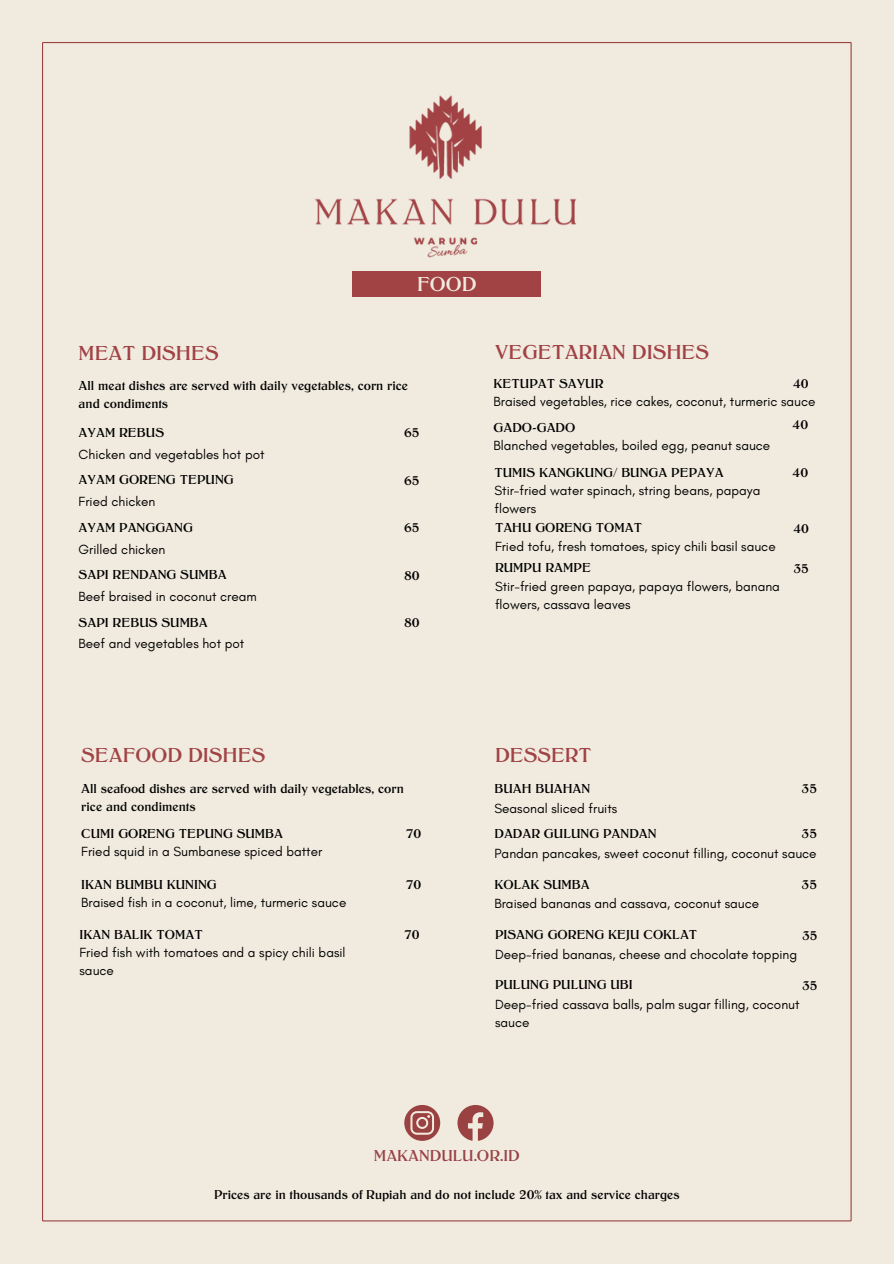
<style>
.page{position:relative;width:894px;height:1264px;background:#fff}
.page>*{position:absolute;margin:0;border:0;box-sizing:border-box;transform-origin:0 0}
.t1{font:700 21px "Trieste SB";color:#a14245}
.t2{font:700 21px "Trieste SB";color:#f1ebdf}
.t3{font:700 16.35px "Trieste SB";color:#994248}
.t4{font:13.5px/18px "Glacial Indifference";color:#000}
.t5{font:700 13.5px/18px "Trieste SB";color:#000}
.t6{font:700 13.35px "Trieste SB";color:#000}
</style>
<div class="page">
<div style="left:0;top:0;width:893px;height:1263px;background:#f1ebdf"></div>
<hr style="left:42px;top:43px;width:1px;height:1177px;background:#9a4241">
<hr style="left:43px;top:42px;width:807px;height:1px;background:#9a4241">
<hr style="left:850px;top:43px;width:1px;height:1177px;background:#9a4241">
<hr style="left:43px;top:1220px;width:807px;height:1px;background:#9a4241">
<img style="left:315px;top:95px;width:262px;height:163px">
<div style="left:352px;top:271px;width:189px;height:26px;background:#a14245"></div>
<svg style="left:404px;top:1105px;width:36px;height:35px"></svg>
<svg style="left:457px;top:1105px;width:36px;height:35px"></svg>
<h1 class="t2" style="left:417px;top:273px;width:61px">FOOD</h1>
<h1 class="t1" style="left:79px;top:342px;width:142px">MEAT DISHES</h1>
<h1 class="t1" style="left:495px;top:341px;width:216px">VEGETARIAN DISHES</h1>
<p class="t5" style="left:79px;top:377px;width:331px">All meat dishes are served with daily vegetables, corn rice and condiments</p>
<p class="t5" style="left:79px;top:424px;width:87px">AYAM REBUS</p>
<p class="t5" style="left:404px;top:424px;width:17px">65</p>
<p class="t4" style="left:79px;top:445px;width:187px">Chicken and vegetables hot pot</p>
<p class="t5" style="left:79px;top:472px;width:157px">AYAM GORENG TEPUNG</p>
<p class="t5" style="left:404px;top:472px;width:17px">65</p>
<p class="t4" style="left:79px;top:492px;width:78px">Fried chicken</p>
<p class="t5" style="left:79px;top:519px;width:116px">AYAM PANGGANG</p>
<p class="t5" style="left:404px;top:519px;width:17px">65</p>
<p class="t4" style="left:79px;top:540px;width:88px">Grilled chicken</p>
<p class="t5" style="left:79px;top:566px;width:149px">SAPI RENDANG SUMBA</p>
<p class="t5" style="left:404px;top:567px;width:17px">80</p>
<p class="t4" style="left:79px;top:587px;width:180px">Beef braised in coconut cream</p>
<p class="t5" style="left:79px;top:614px;width:131px">SAPI REBUS SUMBA</p>
<p class="t5" style="left:404px;top:614px;width:17px">80</p>
<p class="t4" style="left:79px;top:634px;width:167px">Beef and vegetables hot pot</p>
<p class="t5" style="left:493px;top:375px;width:111px">KETUPAT SAYUR</p>
<p class="t5" style="left:792px;top:376px;width:17px">40</p>
<p class="t4" style="left:493px;top:393px;width:323px">Braised vegetables, rice cakes, coconut, turmeric sauce</p>
<p class="t5" style="left:493px;top:419px;width:83px">GADO-GADO</p>
<p class="t5" style="left:792px;top:416px;width:17px">40</p>
<p class="t4" style="left:493px;top:436px;width:278px">Blanched vegetables, boiled egg, peanut sauce</p>
<p class="t5" style="left:494px;top:464px;width:230px">TUMIS KANGKUNG/ BUNGA PEPAYA</p>
<p class="t5" style="left:792px;top:464px;width:17px">40</p>
<p class="t4" style="left:494px;top:481px;width:267px">Stir-fried water spinach, string beans, papaya flowers</p>
<p class="t5" style="left:495px;top:519px;width:148px">TAHU GORENG TOMAT</p>
<p class="t5" style="left:793px;top:520px;width:17px">40</p>
<p class="t4" style="left:495px;top:537px;width:282px">Fried tofu, fresh tomatoes, spicy chili basil sauce</p>
<p class="t5" style="left:495px;top:559px;width:97px">RUMPU RAMPE</p>
<p class="t5" style="left:793px;top:560px;width:17px">35</p>
<p class="t4" style="left:495px;top:577px;width:286px">Stir-fried green papaya, papaya flowers, banana flowers, cassava leaves</p>
<h1 class="t1" style="left:81px;top:744px;width:186px">SEAFOOD DISHES</h1>
<h1 class="t1" style="left:495px;top:744px;width:98px">DESSERT</h1>
<p class="t5" style="left:81px;top:780px;width:324px">All seafood dishes are served with daily vegetables, corn rice and condiments</p>
<p class="t5" style="left:81px;top:825px;width:203px">CUMI GORENG TEPUNG SUMBA</p>
<p class="t5" style="left:406px;top:825px;width:17px">70</p>
<p class="t4" style="left:81px;top:842px;width:242px">Fried squid in a Sumbanese spiced batter</p>
<p class="t5" style="left:81px;top:876px;width:137px">IKAN BUMBU KUNING</p>
<p class="t5" style="left:406px;top:876px;width:17px">70</p>
<p class="t4" style="left:81px;top:893px;width:266px">Braised fish in a coconut, lime, turmeric sauce</p>
<p class="t5" style="left:79px;top:926px;width:125px">IKAN BALIK TOMAT</p>
<p class="t5" style="left:404px;top:926px;width:17px">70</p>
<p class="t4" style="left:79px;top:943px;width:267px">Fried fish with tomatoes and a spicy chili basil sauce</p>
<p class="t5" style="left:494px;top:780px;width:97px">BUAH BUAHAN</p>
<p class="t5" style="left:801px;top:780px;width:17px">35</p>
<p class="t4" style="left:494px;top:799px;width:124px">Seasonal sliced fruits</p>
<p class="t5" style="left:494px;top:825px;width:164px">DADAR GULUNG PANDAN</p>
<p class="t5" style="left:801px;top:825px;width:17px">35</p>
<p class="t4" style="left:494px;top:843px;width:323px">Pandan pancakes, sweet coconut filling, coconut sauce</p>
<p class="t5" style="left:494px;top:876px;width:97px">KOLAK SUMBA</p>
<p class="t5" style="left:801px;top:876px;width:17px">35</p>
<p class="t4" style="left:494px;top:894px;width:266px">Braised bananas and cassava, coconut sauce</p>
<p class="t5" style="left:495px;top:926px;width:204px">PISANG GORENG KEJU COKLAT</p>
<p class="t5" style="left:801px;top:927px;width:17px">35</p>
<p class="t4" style="left:495px;top:945px;width:303px">Deep-fried bananas, cheese and chocolate topping</p>
<p class="t5" style="left:495px;top:976px;width:139px">PULUNG PULUNG UBI</p>
<p class="t5" style="left:801px;top:976px;width:17px">35</p>
<p class="t4" style="left:495px;top:995px;width:306px">Deep-fried cassava balls, palm sugar filling, coconut sauce</p>
<p class="t3" style="left:374px;top:1146px;width:147px">MAKANDULU.OR.ID</p>
<p class="t6" style="left:214px;top:1187px;width:467px">Prices are in thousands of Rupiah and do not include 20% tax and service charges</p>
</div>
